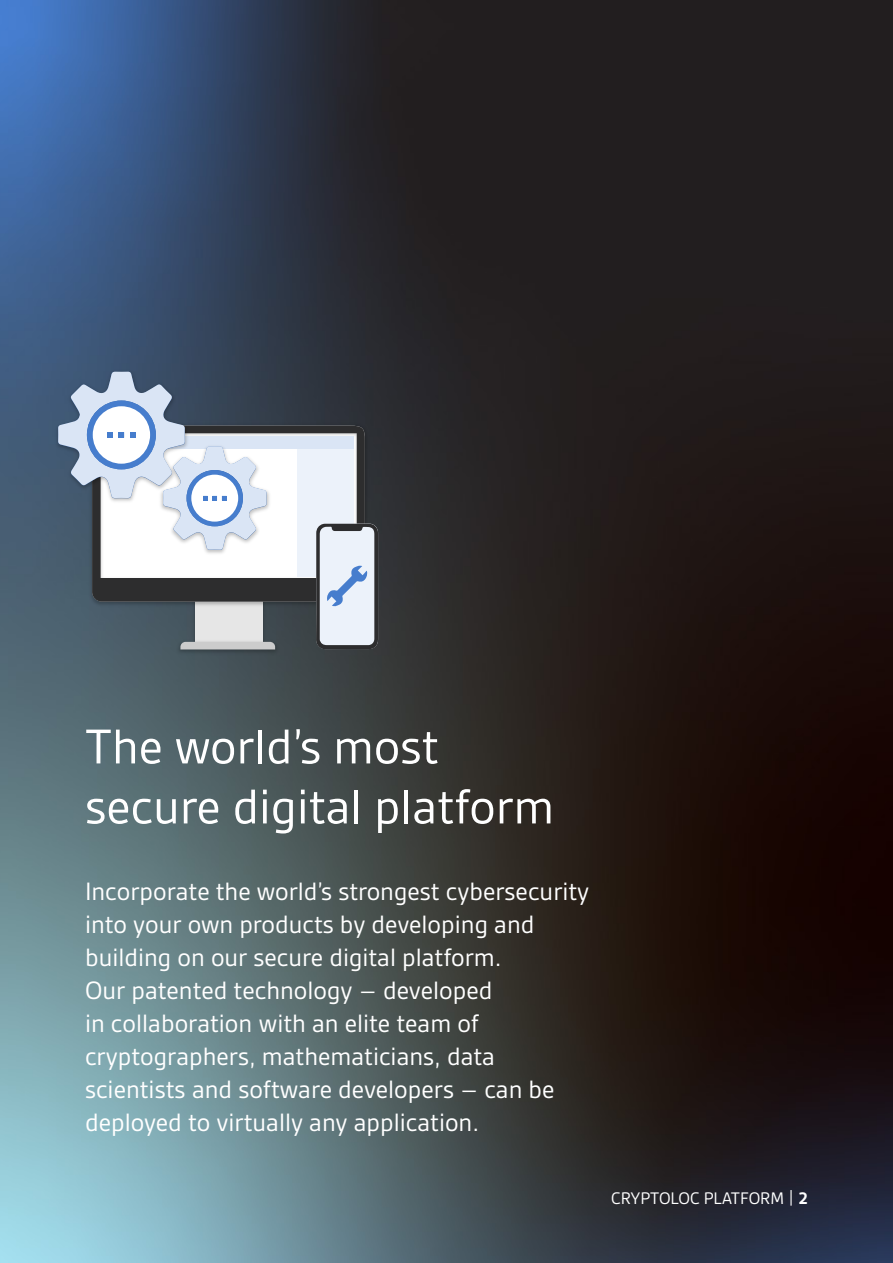
<style>
.page{position:relative;width:893px;height:1263px;background:#fff}
.page>*{position:absolute;margin:0;border:0;box-sizing:border-box;transform-origin:0 0}
.t1{font:52.5px/60px "Gesta";color:#fff}
.t2{font:27px/33px "Gesta";color:#fff}
.t3{font:18px "Gesta";color:#fff}
.s1{font-weight:700}
</style>
<div class="page">
<img style="left:0;top:0;width:893px;height:1263px">
<img style="left:190px;top:608px;width:77px;height:30px">
<div style="left:195px;top:599px;width:67px;height:45px;background:#e6e6e6"></div>
<img style="left:87px;top:422px;width:283px;height:186px">
<svg style="left:92px;top:426px;width:273px;height:176px"></svg>
<img style="left:175px;top:638px;width:105px;height:18px">
<svg style="left:180px;top:642px;width:95px;height:7px"></svg>
<div style="left:297px;top:438px;width:57px;height:139px;background:#ecf2fa"></div>
<div style="left:102px;top:436px;width:252px;height:12px;background:#dae5f5"></div>
<img style="left:53px;top:368px;width:137px;height:137px">
<img style="left:158px;top:448px;width:114px;height:109px">
<svg style="left:58px;top:372px;width:209px;height:178px"></svg>
<svg style="left:316px;top:524px;width:62px;height:125px"></svg>
<h1 class="t1" style="left:85px;top:716px;width:471px">The world’s most secure digital platform</h1>
<p class="t2" style="left:85px;top:874px;width:506px">Incorporate the world’s strongest cybersecurity into your own products by developing and building on our secure digital platform.<br>Our patented technology – developed<br>in collaboration with an elite team of cryptographers, mathematicians, data scientists and software developers – can be deployed to virtually any application.</p>
<p class="t3" style="left:611px;top:1188px;width:198px">CRYPTOLOC PLATFORM | <span class="s1">2</span></p>
</div>
